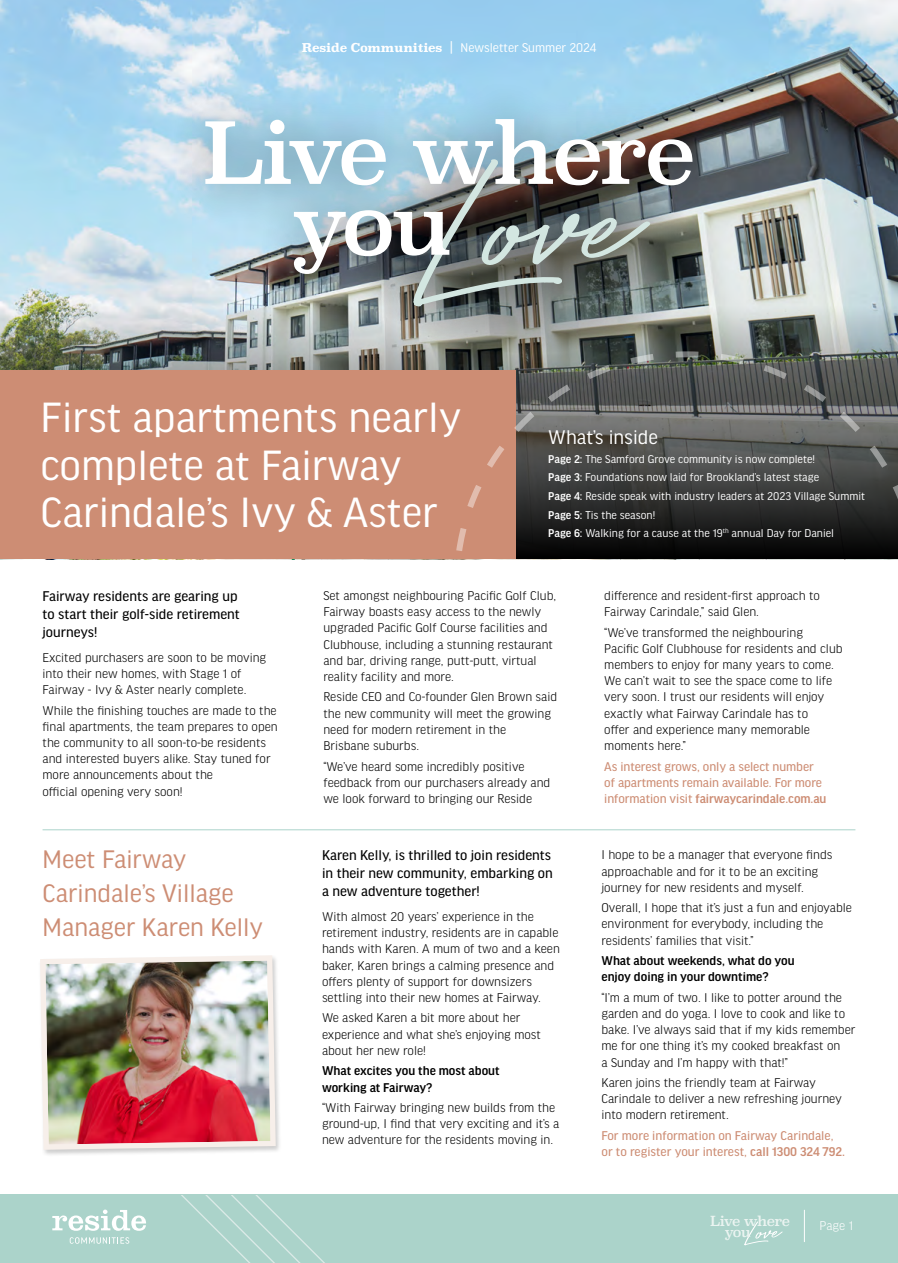
<style>
.page{position:relative;width:898px;height:1263px;background:#fff}
.page>*{position:absolute;margin:0;border:0;box-sizing:border-box;transform-origin:0 0}
.t1{font:84.15px/70.8px "Superclarendon";letter-spacing:-.05em;color:#fff}
.t2{font:45px/47.8px "Good Headline Pro";color:#fff}
.t3{font:27px/33.8px "Good Headline Pro";color:#cd8d74}
.t4{font:21px "Good Headline Pro";color:#fff}
.t5{font:15px/18px "Good Headline Pro News";color:#000}
.t6{font:13.65px/11.4px "Superclarendon";letter-spacing:-.05em;color:#ebf4f1}
.t7{font:300 13.5px/16.2px "Good Headline Pro";color:#000}
.t8{font:13.5px/16.2px "Good Headline Pro News";letter-spacing:-.005em;color:#cd8d74}
.t9{font:500 13.5px/16.2px "Good Headline Pro";color:#000}
.t10{font:500 13.5px "Good Headline Pro";letter-spacing:-.005em;color:#cd8d74}
.t11{font:13.5px "Good Headline Pro";color:#fff}
.t12{font:300 13.5px "Good Headline Pro";color:#fff}
.t13{font:12px/18.6px "Good Headline Pro";color:#fff}
.s1{font-family:"Superclarendon";font-weight:700;font-size:12px}
.s2{font-size:15px}
.s3{font-weight:500}
.s4{font-family:"Good Headline Pro News";font-weight:400}
.s5{font-family:"Good Headline Pro";font-weight:500}
</style>
<div class="page">
<div style="left:0;top:1195px;width:897px;height:68px;background:#abd3ca"></div>
<svg style="left:278px;top:1216px;width:47px;height:47px"></svg>
<svg style="left:744px;top:1221px;width:38px;height:24px"></svg>
<hr style="left:803px;top:1210px;width:1px;height:32px;background:#fff">
<hr style="left:43px;top:829px;width:812px;height:1px;background:#abd3ca">
<img style="left:0;top:0;width:897px;height:307px">
<img style="left:0;top:307px;width:897px;height:64px">
<div style="left:0;top:371px;width:515px;height:188px;background:#cd8d74"></div>
<svg style="left:450px;top:348px;width:447px;height:211px;background:#57504b"></svg>
<div style="left:167px;top:77px;width:565px;height:269px;background:#000;opacity:.5"></div>
<svg style="left:413px;top:159px;width:237px;height:148px;background:#676b68"></svg>
<svg style="left:37px;top:559px;width:241px;height:704px"></svg>
<p class="t11" style="left:301px;top:41px;width:296px"><span class="s1">Reside Communities</span> <span class="s2">|</span> Newsletter Summer 2024</p>
<h1 class="t1" style="left:291px;top:125px;width:406px;text-indent:-89px">Live where you</h1>
<h2 class="t2" style="left:40px;top:394px;width:422px">First apartments nearly complete at Fairway<br>Carindale’s Ivy &amp; Aster</h2>
<h3 class="t4" style="left:548px;top:427px;width:111px">What’s inside</h3>
<p class="t13" style="left:548px;top:449px;width:318px"><span class="s3">Page 2:</span> The Samford Grove community is now complete!<br><span class="s3">Page 3:</span> Foundations now laid for Brookland’s latest stage<br><span class="s3">Page 4:</span> Reside speak with industry leaders at 2023 Village Summit <span class="s3">Page 5:</span> Tis the season!<br><span class="s3">Page 6:</span> Walking for a cause at the 19<sup>th</sup> annual Day for Daniel</p>
<p class="t5" style="left:43px;top:587px;width:199px">Fairway residents are gearing up to start their golf-side retirement journeys!</p>
<p class="t7" style="left:43px;top:649px;width:225px">Excited purchasers are soon to be moving into their new homes, with Stage 1 of<br>Fairway - Ivy &amp; Aster nearly complete.</p>
<p class="t7" style="left:43px;top:702px;width:236px">While the finishing touches are made to the final apartments, the team prepares to open the community to all soon-to-be residents and interested buyers alike. Stay tuned for more announcements about the<br>official opening very soon!</p>
<p class="t7" style="left:323px;top:588px;width:234px">Set amongst neighbouring Pacific Golf Club, Fairway boasts easy access to the newly upgraded Pacific Golf Course facilities and Clubhouse, including a stunning restaurant and bar, driving range, putt-putt, virtual reality facility and more.</p>
<p class="t7" style="left:323px;top:689px;width:235px">Reside CEO and Co-founder Glen Brown said the new community will meet the growing need for modern retirement in the<br>Brisbane suburbs.</p>
<p class="t7" style="left:323px;top:758px;width:228px">“We’ve heard some incredibly positive feedback from our purchasers already and we look forward to bringing our Reside</p>
<h3 class="t3" style="left:43px;top:843px;width:222px">Meet Fairway<br>Carindale’s Village<br>Manager Karen Kelly</h3>
<p class="t5" style="left:322px;top:847px;width:232px;text-align:justify">Karen Kelly, is thrilled to join residents in their new community, embarking on a new adventure together!</p>
<p class="t7" style="left:322px;top:909px;width:239px">With almost 20 years’ experience in the retirement industry, residents are in capable hands with Karen. A mum of two and a keen baker, Karen brings a calming presence and offers plenty of support for downsizers settling into their new homes at Fairway.</p>
<p class="t7" style="left:322px;top:1010px;width:220px">We asked Karen a bit more about her experience and what she’s enjoying most about her new role!</p>
<p class="t9" style="left:322px;top:1063px;width:179px">What excites you the most about working at Fairway?</p>
<p class="t7" style="left:322px;top:1100px;width:239px">“With Fairway bringing new builds from the ground-up, I find that very exciting and it’s a new adventure for the residents moving in.</p>
<p class="t7" style="left:604px;top:588px;width:217px">difference and resident-first approach to<br>Fairway Carindale,” said Glen.</p>
<p class="t7" style="left:604px;top:624px;width:240px">“We’ve transformed the neighbouring<br>Pacific Golf Clubhouse for residents and club members to enjoy for many years to come.<br>We can’t wait to see the space come to life very soon. I trust our residents will enjoy exactly what Fairway Carindale has to<br>offer and experience many memorable moments here.”</p>
<p class="t8" style="left:604px;top:758px;width:219px">As interest grows, only a select number of apartments remain available. For more</p>
<p class="t10" style="left:604px;top:792px;width:224px"><span class="s4">information visit</span> fairwaycarindale.com.au</p>
<p class="t7" style="left:601px;top:847px;width:232px">I hope to be a manager that everyone finds approachable and for it to be an exciting journey for new residents and myself.</p>
<p class="t7" style="left:601px;top:900px;width:252px">Overall, I hope that it’s just a fun and enjoyable environment for everybody, including the residents’ families that visit.”</p>
<p class="t9" style="left:601px;top:953px;width:195px">What about weekends, what do you enjoy doing in your downtime?</p>
<p class="t7" style="left:601px;top:989px;width:255px">“I’m a mum of two. I like to potter around the garden and do yoga. I love to cook and like to bake. I’ve always said that if my kids remember me for one thing it’s my cooked breakfast on<br>a Sunday and I’m happy with that!”</p>
<p class="t7" style="left:601px;top:1074px;width:242px">Karen joins the friendly team at Fairway<br>Carindale to deliver a new refreshing journey into modern retirement.</p>
<p class="t8" style="left:601px;top:1127px;width:245px">For more information on Fairway Carindale, or to register your interest, <span class="s5">call 1300 324 792.</span></p>
<p class="t6" style="left:724px;top:1216px;width:67px;text-indent:-14px">Live where you</p>
<p class="t12" style="left:819px;top:1219px;width:35px">Page 1</p>
</div>
